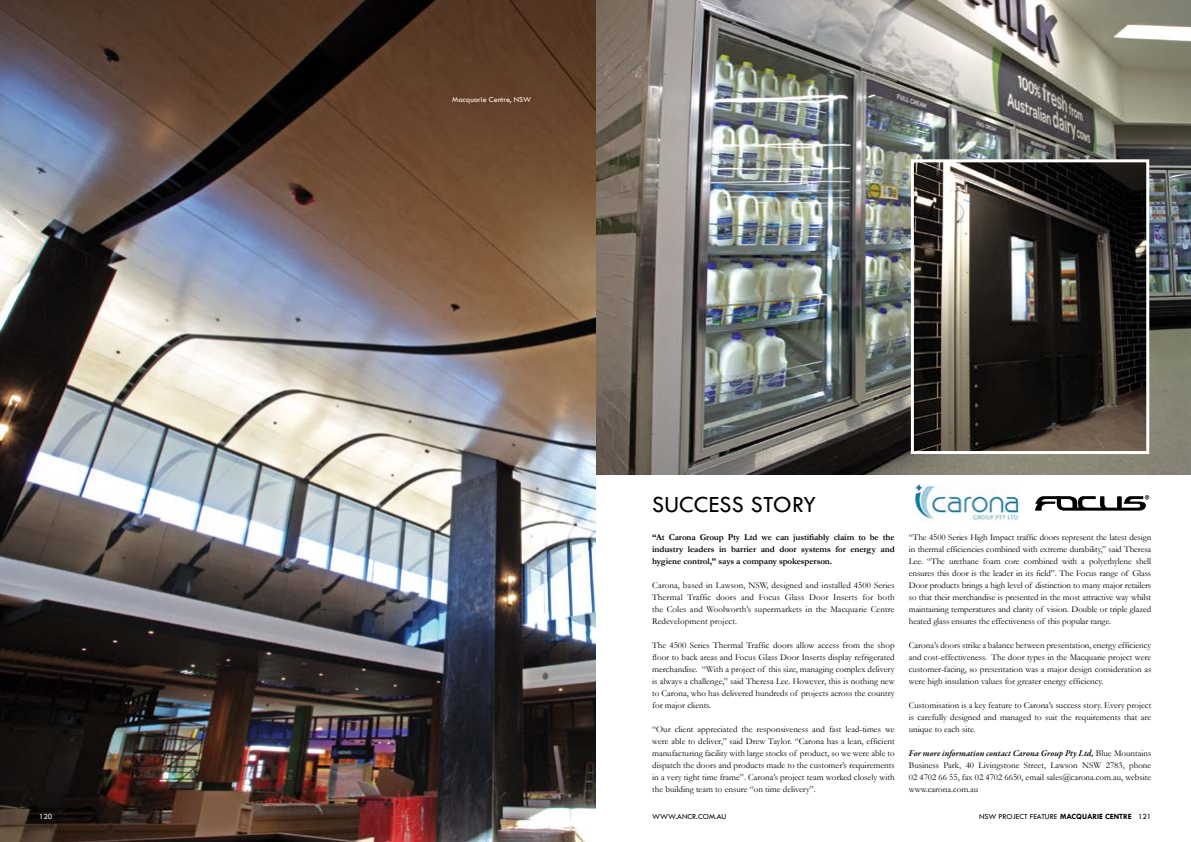
<style>
.page{position:relative;width:1191px;height:842px;background:#fff}
.page>*{position:absolute;margin:0;border:0;box-sizing:border-box;transform-origin:0 0}
.t1{font:24px "Tw Cen";letter-spacing:.01em;color:#000}
.t2{font:9px/12px "Garamond";color:#000;text-align:justify}
.t3{font:700 9px/12px "Garamond";letter-spacing:-.01em;color:#000;text-align:justify}
.t4{font:italic 600 9px "Garamond Premr Pro";color:#000}
.t5{font:8px "Tw Cen";color:#000}
.t6{font:8px "Tw Cen";color:#fff}
.s1{font-family:"Garamond";font-weight:400;font-style:normal}
.s2{font-weight:700}
</style>
<div class="page">
<img style="left:0;top:0;width:595px;height:842px">
<img style="left:596px;top:0;width:595px;height:475px">
<img style="left:915px;top:163px;width:230px;height:287px">
<div style="left:911px;top:159px;width:238px;height:295px;border:3px solid #fff"></div>
<img style="left:915px;top:485px;width:104px;height:37px">
<svg style="left:1035px;top:495px;width:114px;height:16px"></svg>
<p class="t6" style="left:452px;top:95px;width:80px">Macquarie Centre, NSW</p>
<h1 class="t1" style="left:652px;top:490px;width:166px">SUCCESS STORY</h1>
<p class="t3" style="left:652px;top:531px;width:244px">“At Carona Group Pty Ltd we can justifiably claim to be the industry leaders in barrier and door systems for energy and hygiene control,” says a company spokesperson.</p>
<p class="t2" style="left:652px;top:579px;width:244px">Carona, based in Lawson, NSW, designed and installed 4500 Series Thermal Traffic doors and Focus Glass Door Inserts for both the Coles and Woolworth’s supermarkets in the Macquarie Centre Redevelopment project.</p>
<p class="t2" style="left:652px;top:639px;width:244px">The 4500 Series Thermal Traffic doors allow access from the shop floor to back areas and Focus Glass Door Inserts display refrigerated merchandise. “With a project of this size, managing complex delivery is always a challenge,” said Theresa Lee. However, this is nothing new to Carona, who has delivered hundreds of projects across the country for major clients.</p>
<p class="t2" style="left:652px;top:723px;width:244px">“Our client appreciated the responsiveness and fast lead-times we were able to deliver,” said Drew Taylor. “Carona has a lean, efficient manufacturing facility with large stocks of product, so we were able to dispatch the doors and products made to the customer’s requirements in a very tight time frame”. Carona’s project team worked closely with the building team to ensure “on time delivery”.</p>
<p class="t2" style="left:909px;top:531px;width:244px">“The 4500 Series High Impact traffic doors represent the latest design in thermal efficiencies combined with extreme durability,” said Theresa Lee. “The urethane foam core combined with a polyethylene shell ensures this door is the leader in its field”. The Focus range of Glass Door products brings a high level of distinction to many major retailers so that their merchandise is presented in the most attractive way whilst maintaining temperatures and clarity of vision. Double or triple glazed heated glass ensures the effectiveness of this popular range.</p>
<p class="t2" style="left:909px;top:639px;width:244px">Carona’s doors strike a balance between presentation, energy efficiency and cost-effectiveness. The door types in the Macquarie project were customer-facing, so presentation was a major design consideration as were high insulation values for greater energy efficiency.</p>
<p class="t2" style="left:909px;top:699px;width:244px">Customisation is a key feature to Carona’s success story. Every project is carefully designed and managed to suit the requirements that are unique to each site.</p>
<p class="t4" style="left:909px;top:748px;width:244px">For more information contact Carona Group Pty Ltd, <span class="s1">Blue Mountains</span></p>
<p class="t2" style="left:909px;top:759px;width:244px">Business Park, 40 Livingstone Street, Lawson NSW 2783, phone 02 4702 66 55, fax 02 4702 6650, email sales@carona.com.au, website www.carona.com.au</p>
<p class="t5" style="left:652px;top:811px;width:76px">WWW.ANCR.COM.AU</p>
<p class="t5" style="left:979px;top:811px;width:174px">NSW PROJECT FEATURE <span class="s2">MACQUARIE CENTRE</span> 121</p>
</div>
